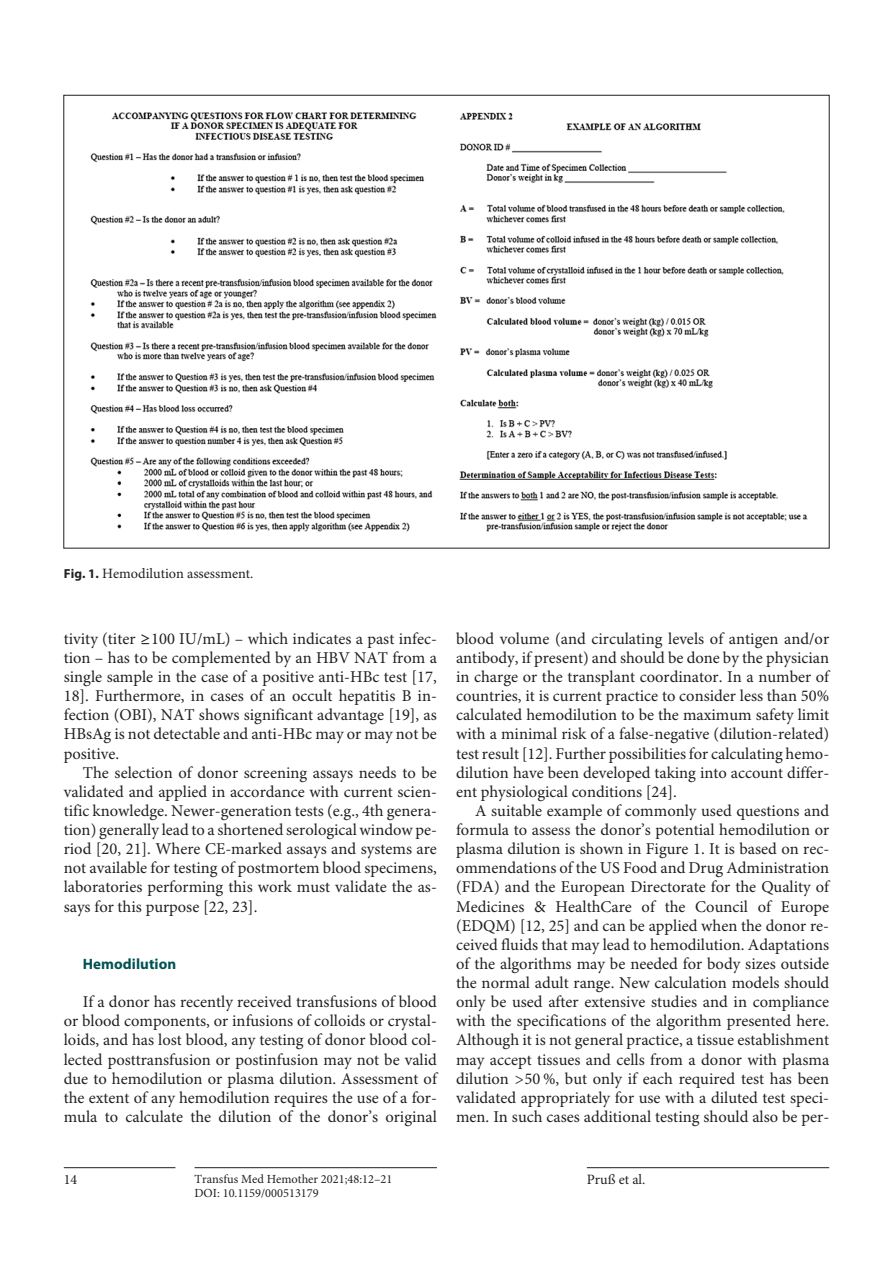
<style>
.page{position:relative;width:893px;height:1263px;background:#fff}
.page>*{position:absolute;margin:0;border:0;box-sizing:border-box;transform-origin:0 0}
.t1{font:16.5px/19px "Minion Pro";color:#231f20;text-align:justify}
.t2{font:700 15px "Myriad Pro";letter-spacing:.005em;color:#005252}
.t3{font:14.25px "Minion Pro";color:#231f20}
.t4{font:12.3px "Minion Pro";color:#231f20}
.s1{font-family:"Myriad Pro";font-weight:700;font-size:13.2px}
</style>
<div class="page">
<hr style="left:64px;top:1167px;width:111px;height:1px;background:#231f20">
<hr style="left:195px;top:1167px;width:242px;height:1px;background:#231f20">
<hr style="left:587px;top:1167px;width:242px;height:1px;background:#231f20">
<img style="left:90px;top:112px;width:718px;height:420px">
<p class="t3" style="left:64px;top:564px;width:191px"><span class="s1">Fig. 1.</span> Hemodilution assessment.</p>
<p class="t1" style="left:64px;top:630px;width:375px">tivity (titer ≥100 IU/mL) – which indicates a past infec&shy;tion – has to be complemented by an HBV NAT from a single sample in the case of a positive anti-HBc test [17, 18]. Furthermore, in cases of an occult hepatitis B in&shy;fection (OBI), NAT shows significant advantage [19], as HBsAg is not detectable and anti-HBc may or may not be positive.</p>
<p class="t1" style="left:64px;top:763px;width:375px;text-indent:19px">The selection of donor screening assays needs to be validated and applied in accordance with current scien&shy;tific knowledge. Newer-generation tests (e.g., 4th genera&shy;tion) generally lead to a shortened serological window pe&shy;riod [20, 21]. Where CE-marked assays and systems are not available for testing of postmortem blood specimens, laboratories performing this work must validate the as&shy;says for this purpose [22, 23].</p>
<p class="t2" style="left:83px;top:955px;width:95px">Hemodilution</p>
<p class="t1" style="left:64px;top:993px;width:375px;text-indent:19px">If a donor has recently received transfusions of blood or blood components, or infusions of colloids or crystal&shy;loids, and has lost blood, any testing of donor blood col&shy;lected posttransfusion or postinfusion may not be valid due to hemodilution or plasma dilution. Assessment of the extent of any hemodilution requires the use of a for&shy;mula to calculate the dilution of the donor’s original</p>
<p class="t1" style="left:456px;top:630px;width:375px">blood volume (and circulating levels of antigen and/or antibody, if present) and should be done by the physician in charge or the transplant coordinator. In a number of countries, it is current practice to consider less than 50% calculated hemodilution to be the maximum safety limit with a minimal risk of a false-negative (dilution-related) test result [12]. Further possibilities for calculating hemo&shy;dilution have been developed taking into account differ&shy;ent physiological conditions [24].</p>
<p class="t1" style="left:456px;top:802px;width:375px;text-indent:19px">A suitable example of commonly used questions and formula to assess the donor’s potential hemodilution or plasma dilution is shown in Figure 1. It is based on rec&shy;ommendations of the US Food and Drug Administration (FDA) and the European Directorate for the Quality of Medicines &amp; HealthCare of the Council of Europe (EDQM) [12, 25] and can be applied when the donor re&shy;ceived fluids that may lead to hemodilution. Adaptations of the algorithms may be needed for body sizes outside the normal adult range. New calculation models should only be used after extensive studies and in compliance with the specifications of the algorithm presented here.<br>Although it is not general practice, a tissue establishment may accept tissues and cells from a donor with plasma dilution &gt;50 %, but only if each required test has been validated appropriately for use with a diluted test speci&shy;men. In such cases additional testing should also be per-</p>
<p class="t3" style="left:64px;top:1171px;width:15px">14</p>
<p class="t4" style="left:195px;top:1172px;width:199px">Transfus Med Hemother 2021;48:12–21</p>
<p class="t3" style="left:587px;top:1171px;width:60px">Pruß et al.</p>
<p class="t4" style="left:195px;top:1185px;width:126px">DOI: 10.1159/000513179</p>
</div>
